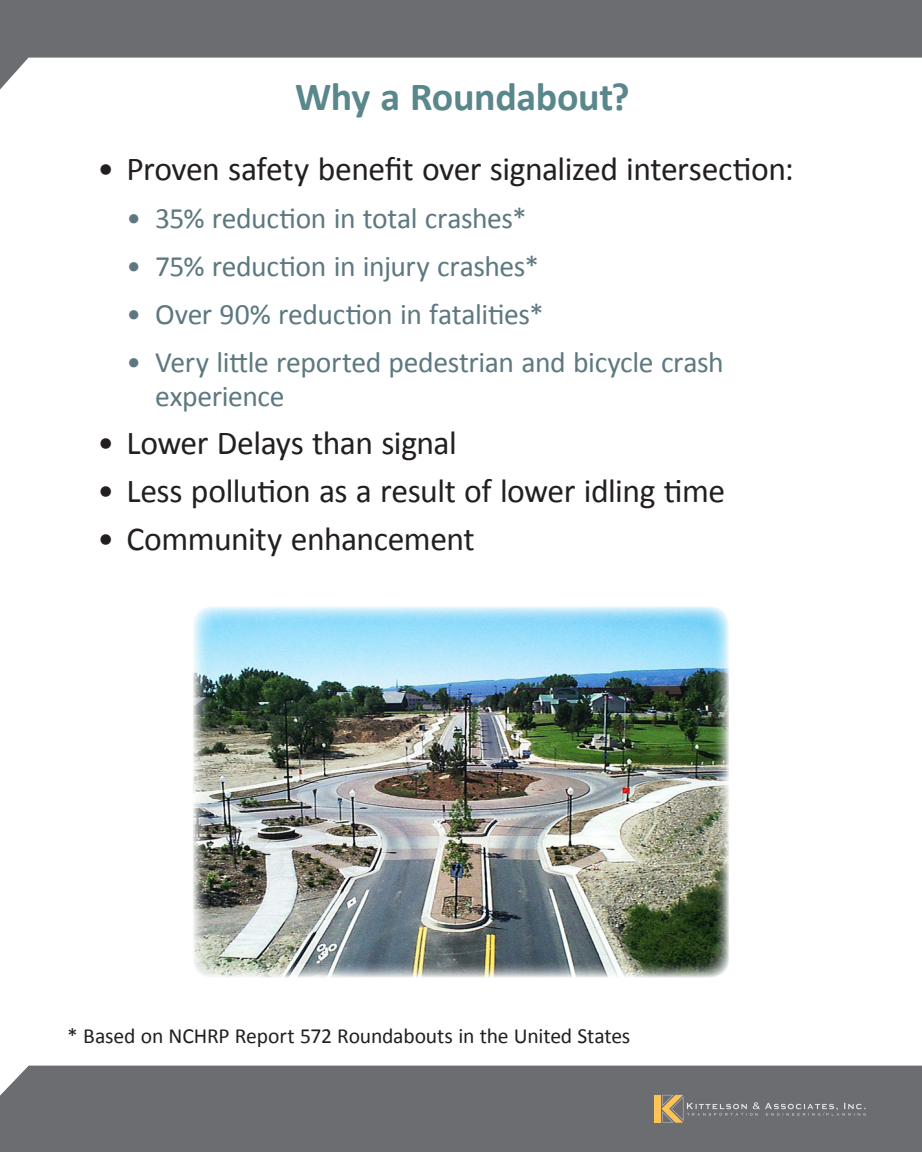
<style>
.page{position:relative;width:922px;height:1152px;background:#fff}
.page>*{position:absolute;margin:0;border:0;box-sizing:border-box;transform-origin:0 0}
.t1{font:700 40px "Calibri";letter-spacing:-.01em;color:#5a878b}
.t2{font:33.6px "Calibri";letter-spacing:-.015em;color:#231f20}
.t3{font:29.6px/33.6px "Calibri";letter-spacing:-.015em;color:#5d7880}
.footnote{font:21.6px "Calibri";letter-spacing:-.01em;color:#231f20}
</style>
<div class="page">
<svg style="left:0;top:0;width:922px;height:90px;fill:#6c6d70"></svg>
<div style="left:0;top:1066px;width:922px;height:86px;background:#6c6d70"></div>
<div style="left:654px;top:1095px;width:7px;height:28px;background:#fec357"></div>
<svg style="left:661px;top:1095px;width:205px;height:28px;background:#7a7978"></svg>
<img style="left:193px;top:606px;width:536px;height:372px">
<p class="t1" style="left:295px;top:71px;width:336px">Why a Roundabout?</p>
<p class="t2" style="left:98px;top:148px;width:697px">• Proven safety benefit over signalized intersection:</p>
<p class="t3" style="left:126px;top:201px;width:402px">• 35% reduction in total crashes*</p>
<p class="t3" style="left:126px;top:249px;width:414px">• 75% reduction in injury crashes*</p>
<p class="t3" style="left:126px;top:297px;width:419px">• Over 90% reduction in fatalities*</p>
<p class="t3" style="left:155px;top:345px;width:570px;text-indent:-29px">• Very little reported pedestrian and bicycle crash experience</p>
<p class="t2" style="left:98px;top:421px;width:361px">• Lower Delays than signal</p>
<p class="t2" style="left:98px;top:469px;width:629px">• Less pollution as a result of lower idling time</p>
<p class="t2" style="left:98px;top:517px;width:379px">• Community enhancement</p>
<p class="footnote" style="left:67px;top:1022px;width:564px">* Based on NCHRP Report 572 Roundabouts in the United States</p>
</div>
